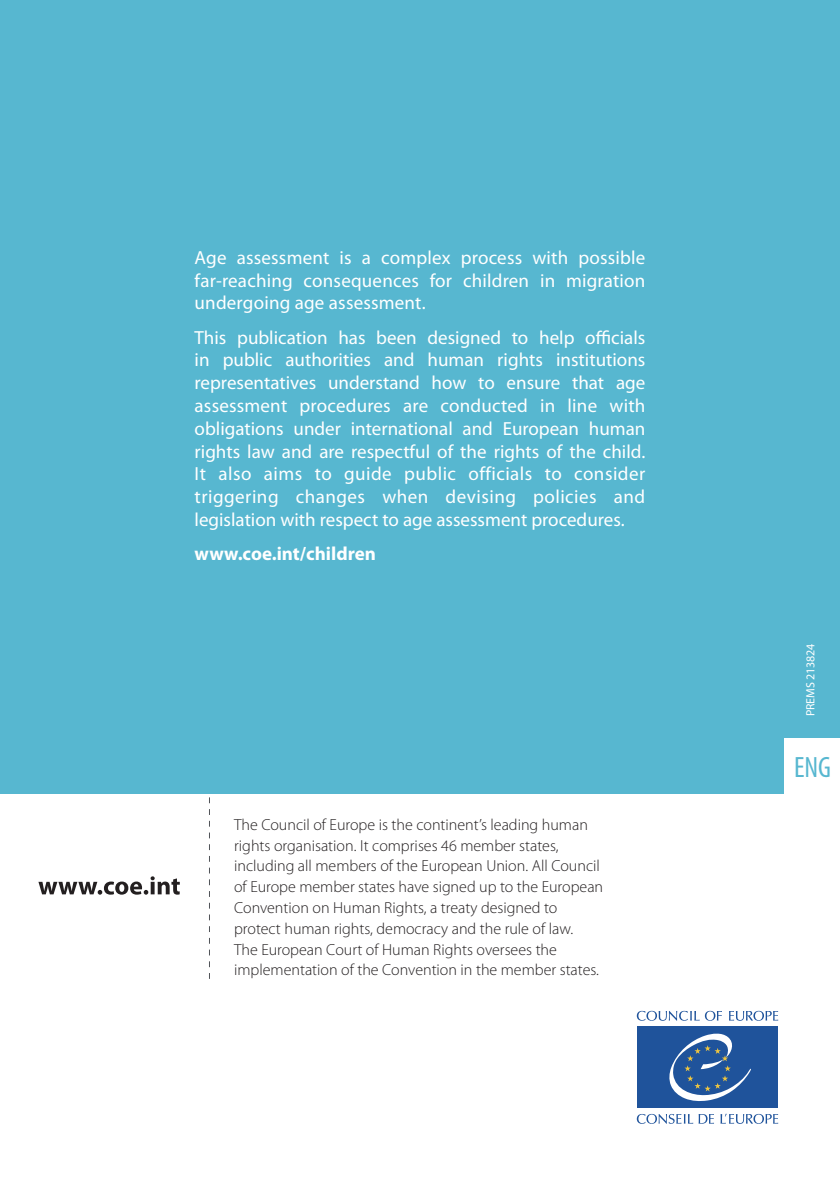
<style>
.page{position:relative;width:840px;height:1191px;background:#fff}
.page>*{position:absolute;margin:0;border:0;box-sizing:border-box;transform-origin:0 0}
.t1{font:condensed 29.4px "Myriad Pro";color:#57b7d0}
.t2{font:19px/22.8px "Myriad Pro";color:#fff;text-align:justify}
.t3{font:700 19px "Myriad Pro";color:#fff}
.t4{font:300 16px/20.8px "Myriad Pro";color:#231f20}
.t5{font:12px "Myriad Pro";letter-spacing:-.01em;color:#fff}
</style>
<div class="page">
<div style="left:0;top:0;width:839px;height:794px;background:#57b7d0"></div>
<svg style="left:729px;top:1010px;width:48px;height:10px"></svg>
<svg style="left:636px;top:1010px;width:85px;height:10px"></svg>
<svg style="left:720px;top:1113px;width:57px;height:10px"></svg>
<svg style="left:698px;top:1114px;width:15px;height:9px"></svg>
<svg style="left:636px;top:1113px;width:56px;height:10px"></svg>
<div style="left:637px;top:1026px;width:140px;height:82px;background:#1f539b"></div>
<svg style="left:669px;top:1033px;width:82px;height:68px"></svg>
<svg style="left:209px;top:797px;width:1px;height:182px"></svg>
<div style="left:783px;top:738px;width:56px;height:56px;background:#fff"></div>
<svg style="left:38px;top:876px;width:142px;height:18px"></svg>
<p class="t2" style="left:194px;top:246px;width:452px">Age assessment is a complex process with possible far-reaching consequences for children in migration undergoing age assessment.</p>
<p class="t2" style="left:194px;top:325px;width:452px">This publication has been designed to help officials in public authorities and human rights institutions representatives understand how to ensure that age assessment procedures are conducted in line with obligations under international and European human rights law and are respectful of the rights of the child.<br>It also aims to guide public officials to consider triggering changes when devising policies and legislation with respect to age assessment procedures.</p>
<p class="t3" style="left:194px;top:541px;width:183px">www.coe.int/children</p>
<p class="t4" style="left:234px;top:814px;width:370px">The Council of Europe is the continent’s leading human rights organisation. It comprises 46 member states, including all members of the European Union. All Council of Europe member states have signed up to the European Convention on Human Rights, a treaty designed to protect human rights, democracy and the rule of law.<br>The European Court of Human Rights oversees the implementation of the Convention in the member states.</p>
<p class="t5" style="left:802px;top:716px;width:74px;rotate:-90deg">PREMS 213824</p>
<h1 class="t1" style="left:793px;top:749px;width:39px">ENG</h1>
</div>
